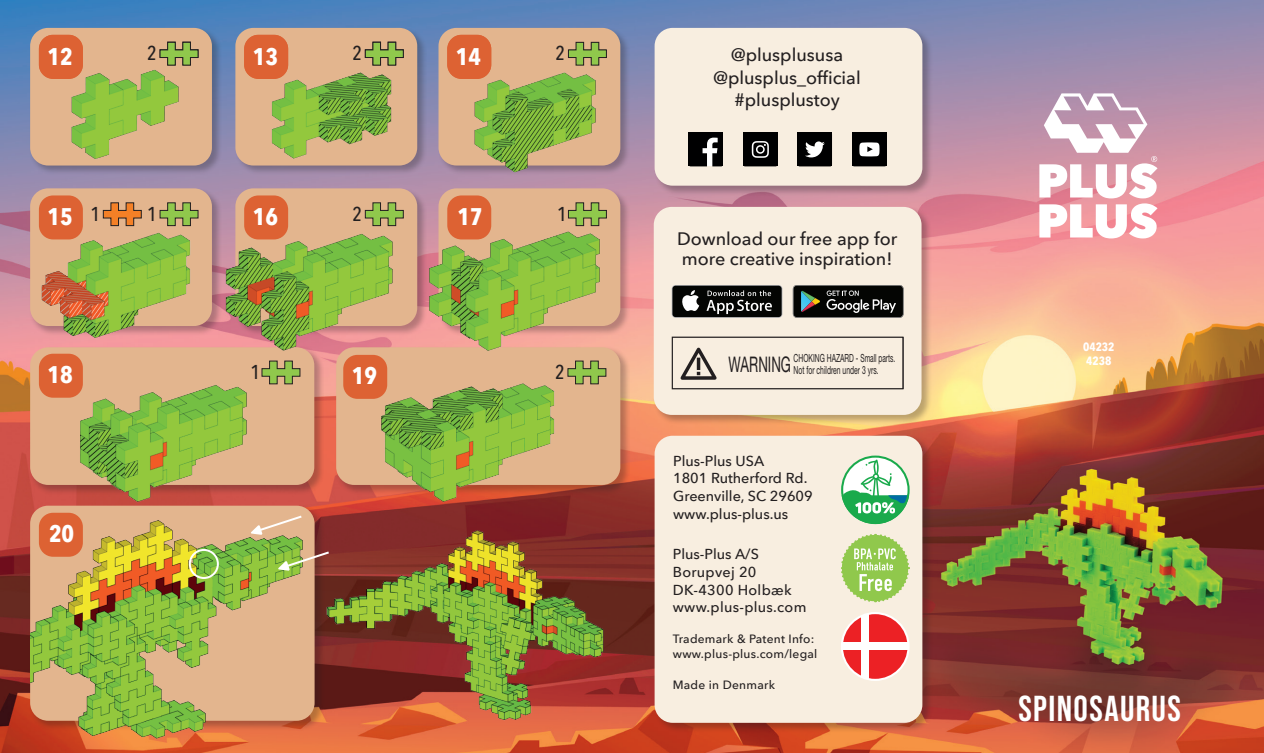
<style>
.page{position:relative;width:1264px;height:753px;background:#fff}
.page>*{position:absolute;margin:0;border:0;box-sizing:border-box;transform-origin:0 0}
.t1{font:700 36px "Bebas Neue Pro";letter-spacing:.04em;color:#fff}
.t2{font:700 condensed 24px "Avenir Next LT Pro";color:#fff}
.t3{font:21.6px "Helvetica Neue";color:#231f20;scale:.62 1}
.t4{font:500 20px "Avenir Next Condensed";color:#231f20}
.t5{font:500 18px/22px "Avenir Next LT Pro";color:#231f20}
.t6{font:500 14.4px/17.6px "Avenir Next LT Pro";color:#231f20}
.t7{font:500 14.4px/17.6px "Avenir Next LT Pro";letter-spacing:.02em;color:#231f20}
.t8{font:500 12px/14.4px "Avenir Next LT Pro";letter-spacing:.02em;color:#231f20}
.t9{font:700 condensed 12px/14.4px "Avenir Next LT Pro";color:#fff}
.t10{font:11.2px/12px "Helvetica Neue";color:#231f20;scale:.61 1}
.s1{color:#e2e3e2}
</style>
<div class="page">
<img style="left:0;top:0;width:1263px;height:752px">
<svg style="left:1039px;top:93px;width:118px;height:145px"></svg>
<div style="left:653px;top:27px;width:279px;height:169px;background:#231f20;opacity:.3"></div>
<div style="left:654px;top:28px;width:268px;height:157px;background:#f8eee0;border-radius:18px"></div>
<div style="left:653px;top:206px;width:278px;height:219px;background:#231f20;opacity:.3"></div>
<div style="left:653px;top:207px;width:268px;height:207px;background:#f8eee0;border-radius:18px"></div>
<div style="left:653px;top:435px;width:279px;height:297px;background:#231f20;opacity:.3"></div>
<div style="left:654px;top:435px;width:268px;height:287px;background:#f8eee0;border-radius:18px"></div>
<svg style="left:680px;top:347px;width:37px;height:33px"></svg>
<div style="left:671px;top:336px;width:232px;height:53px;border:1px solid #231f20"></div>
<div style="left:672px;top:285px;width:109px;height:32px;background:#040503;border-radius:3px"></div>
<svg style="left:682px;top:290px;width:17px;height:21px"></svg>
<svg style="left:706px;top:290px;width:65px;height:24px"></svg>
<svg style="left:792px;top:285px;width:111px;height:32px;background:#292d2a"></svg>
<svg style="left:797px;top:132px;width:34px;height:34px"></svg>
<svg style="left:852px;top:132px;width:34px;height:34px"></svg>
<div style="left:688px;top:132px;width:35px;height:34px;background:#000001"></div>
<svg style="left:702px;top:137px;width:16px;height:29px"></svg>
<svg style="left:743px;top:132px;width:34px;height:34px"></svg>
<svg style="left:841px;top:459px;width:68px;height:64px"></svg>
<svg style="left:841px;top:533px;width:68px;height:69px"></svg>
<div style="left:841px;top:612px;width:67px;height:67px;background:#fff;border-radius:33px"></div>
<svg style="left:843px;top:615px;width:17px;height:26px"></svg>
<svg style="left:843px;top:650px;width:17px;height:27px"></svg>
<svg style="left:869px;top:614px;width:39px;height:27px"></svg>
<svg style="left:869px;top:650px;width:39px;height:29px"></svg>
<div style="left:840px;top:611px;width:69px;height:69px;border:2px solid #fff;border-radius:50%"></div>
<div style="left:29px;top:504px;width:296px;height:226px;background:#231f20;opacity:.3"></div>
<div style="left:30px;top:505px;width:284px;height:215px;background:#e3b58e;border-radius:18px"></div>
<div style="left:29px;top:27px;width:193px;height:148px;background:#231f20;opacity:.3"></div>
<div style="left:30px;top:28px;width:182px;height:137px;background:#e3b58e;border-radius:18px"></div>
<div style="left:29px;top:346px;width:295px;height:149px;background:#231f20;opacity:.3"></div>
<div style="left:30px;top:347px;width:284px;height:137px;background:#e3b58e;border-radius:18px"></div>
<div style="left:335px;top:346px;width:295px;height:149px;background:#231f20;opacity:.3"></div>
<div style="left:336px;top:347px;width:284px;height:137px;background:#e3b58e;border-radius:18px"></div>
<div style="left:29px;top:187px;width:193px;height:149px;background:#231f20;opacity:.3"></div>
<div style="left:30px;top:188px;width:182px;height:138px;background:#e3b58e;border-radius:18px"></div>
<div style="left:235px;top:27px;width:192px;height:148px;background:#231f20;opacity:.3"></div>
<div style="left:235px;top:28px;width:182px;height:137px;background:#e3b58e;border-radius:18px"></div>
<div style="left:437px;top:27px;width:193px;height:148px;background:#231f20;opacity:.3"></div>
<div style="left:438px;top:28px;width:182px;height:137px;background:#e3b58e;border-radius:18px"></div>
<div style="left:235px;top:187px;width:192px;height:149px;background:#231f20;opacity:.3"></div>
<div style="left:235px;top:188px;width:182px;height:138px;background:#e3b58e;border-radius:18px"></div>
<div style="left:437px;top:187px;width:193px;height:149px;background:#231f20;opacity:.3"></div>
<div style="left:438px;top:188px;width:182px;height:138px;background:#e3b58e;border-radius:18px"></div>
<img style="left:319px;top:523px;width:290px;height:202px">
<img style="left:182px;top:221px;width:240px;height:136px">
<img style="left:396px;top:224px;width:231px;height:131px">
<img style="left:42px;top:384px;width:230px;height:121px">
<img style="left:350px;top:375px;width:228px;height:130px">
<img style="left:30px;top:511px;width:284px;height:233px">
<img style="left:21px;top:60px;width:188px;height:107px">
<img style="left:233px;top:64px;width:175px;height:100px">
<img style="left:438px;top:69px;width:184px;height:105px">
<img style="left:9px;top:226px;width:206px;height:117px">
<svg style="left:278px;top:549px;width:53px;height:21px"></svg>
<svg style="left:250px;top:513px;width:54px;height:21px"></svg>
<div style="left:189px;top:548px;width:30px;height:30px;border:2px solid #fff;border-radius:50%"></div>
<div style="left:39px;top:512px;width:44px;height:44px;background:#dd6233;border-radius:14px"></div>
<div style="left:343px;top:354px;width:44px;height:44px;background:#dd6233;border-radius:14px"></div>
<div style="left:39px;top:35px;width:44px;height:44px;background:#dd6233;border-radius:14px"></div>
<div style="left:244px;top:35px;width:44px;height:44px;background:#dd6233;border-radius:14px"></div>
<div style="left:447px;top:35px;width:44px;height:44px;background:#dd6233;border-radius:14px"></div>
<div style="left:39px;top:195px;width:44px;height:44px;background:#dd6233;border-radius:14px"></div>
<div style="left:244px;top:195px;width:44px;height:44px;background:#dd6233;border-radius:14px"></div>
<div style="left:447px;top:195px;width:44px;height:44px;background:#dd6233;border-radius:14px"></div>
<div style="left:39px;top:353px;width:44px;height:44px;background:#dd6233;border-radius:14px"></div>
<svg style="left:159px;top:42px;width:39px;height:24px"></svg>
<svg style="left:365px;top:42px;width:39px;height:24px"></svg>
<svg style="left:568px;top:42px;width:38px;height:24px"></svg>
<svg style="left:159px;top:202px;width:39px;height:24px"></svg>
<svg style="left:103px;top:202px;width:39px;height:24px"></svg>
<svg style="left:365px;top:202px;width:39px;height:24px"></svg>
<svg style="left:568px;top:202px;width:38px;height:24px"></svg>
<svg style="left:567px;top:360px;width:39px;height:24px"></svg>
<svg style="left:261px;top:360px;width:39px;height:24px"></svg>
<svg style="left:0;top:0;width:9px;height:8px"></svg>
<h2 class="t2" style="left:48px;top:41px;width:27px">12</h2>
<p class="t4" style="left:147px;top:41px;width:11px">2</p>
<h2 class="t2" style="left:253px;top:41px;width:28px">1 3<span class="s1">4</span></h2>
<p class="t4" style="left:352px;top:41px;width:11px">2</p>
<h2 class="t2" style="left:456px;top:41px;width:28px">1 4<span class="s1">5</span></h2>
<p class="t4" style="left:555px;top:41px;width:11px">2</p>
<p class="t4" style="left:90px;top:201px;width:11px">1</p>
<p class="t4" style="left:147px;top:201px;width:11px">1</p>
<p class="t4" style="left:352px;top:201px;width:11px">2</p>
<p class="t4" style="left:557px;top:201px;width:11px">1</p>
<h2 class="t2" style="left:48px;top:202px;width:27px">15</h2>
<h2 class="t2" style="left:253px;top:202px;width:27px">16</h2>
<h2 class="t2" style="left:457px;top:202px;width:27px">17</h2>
<h2 class="t2" style="left:48px;top:360px;width:27px">18</h2>
<h2 class="t2" style="left:49px;top:519px;width:27px">20</h2>
<p class="t4" style="left:250px;top:360px;width:11px">1</p>
<p class="t4" style="left:555px;top:360px;width:11px">2</p>
<h2 class="t2" style="left:352px;top:361px;width:27px">19</h2>
<p class="t5" style="left:713px;top:44px;width:149px;text-align:center">@plusplususa @plusplus_official #plusplustoy</p>
<p class="t5" style="left:677px;top:229px;width:221px;line-height:20px">Download our free app for more creative inspiration!</p>
<p class="t3" style="left:728px;top:348px;width:102px">WARNING</p>
<p class="t10" style="left:793px;top:352px;width:168px">CHOKING HAZARD - Small parts.<br>Not for children under 3 yrs.</p>
<p class="t6" style="left:673px;top:451px;width:141px">Plus-Plus USA<br>1801 Rutherford Rd.<br>Greenville, SC 29609 www.plus-plus.us</p>
<p class="t7" style="left:672px;top:545px;width:135px">Plus-Plus A/S<br>Borupvej 20<br>DK-4300 Holbæk www.plus-plus.com</p>
<p class="t8" style="left:672px;top:631px;width:146px">Trademark &amp; Patent Info: www.plus-plus.com/legal</p>
<p class="t8" style="left:672px;top:677px;width:104px">Made in Denmark</p>
<p class="t9" style="left:1082px;top:339px;width:33px">04232<br>4238</p>
<h1 class="t1" style="left:1018px;top:687px;width:164px">SPINOSAURUS</h1>
</div>
